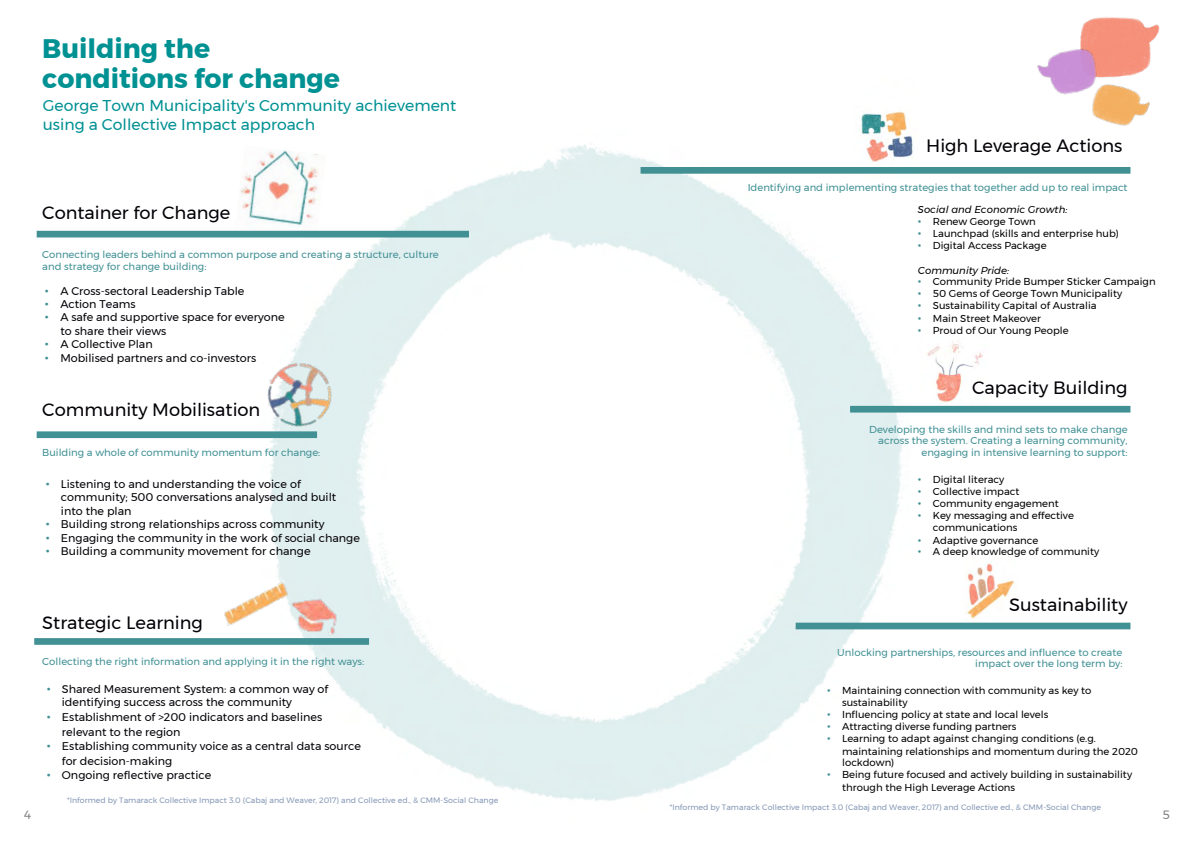
<style>
.page{position:relative;width:1191px;height:842px;background:#fff}
.page>*{position:absolute;margin:0;border:0;box-sizing:border-box;transform-origin:0 0}
.t1{font:700 26.8px/29.2px "Montserrat";color:#009193}
.t2{font:17.9px "Montserrat";color:#030106}
.t3{font:15.6px/19px "Montserrat";color:#009193}
.t4{font:12px "Montserrat";color:#808285}
.t5{font:11.2px/13.4px "Montserrat";color:#030106}
.t6{font:10px/12.3px "Montserrat";color:#000}
.t7{font:10px/11.6px "Montserrat";color:#409094;text-align:right}
.t8{font:italic 10px "Montserrat";color:#000}
.t9{font:7.8px "Montserrat";color:#8598b6}
.s1{font-family:"Arial";color:#409094}
</style>
<div class="page">
<img style="left:36px;top:144px;width:559px;height:656px">
<img style="left:209px;top:581px;width:88px;height:48px">
<img style="left:235px;top:145px;width:91px;height:84px">
<img style="left:235px;top:229px;width:81px;height:10px">
<img style="left:316px;top:155px;width:10px;height:84px">
<div style="left:37px;top:231px;width:432px;height:6px;background:#409094"></div>
<div style="left:37px;top:431px;width:280px;height:7px;background:#409094"></div>
<div style="left:34px;top:638px;width:335px;height:7px;background:#409094"></div>
<img style="left:253px;top:347px;width:99px;height:71px">
<img style="left:253px;top:418px;width:75px;height:26px">
<div style="left:328px;top:373px;width:24px;height:71px;background:#e0efef"></div>
<img style="left:280px;top:592px;width:70px;height:54px">
<svg style="left:595px;top:147px;width:536px;height:654px"></svg>
<img style="left:853px;top:111px;width:64px;height:68px">
<img style="left:964px;top:552px;width:52px;height:70px">
<img style="left:919px;top:337px;width:69px;height:69px">
<img style="left:1080px;top:17px;width:80px;height:51px">
<img style="left:1038px;top:41px;width:68px;height:54px">
<img style="left:1038px;top:41px;width:58px;height:12px">
<img style="left:1093px;top:92px;width:57px;height:34px">
<img style="left:1093px;top:68px;width:54px;height:24px">
<img style="left:1076px;top:68px;width:17px;height:46px">
<div style="left:640px;top:167px;width:490px;height:7px;background:#409094"></div>
<div style="left:850px;top:406px;width:280px;height:7px;background:#409094"></div>
<div style="left:795px;top:623px;width:335px;height:6px;background:#409094"></div>
<h1 class="t1" style="left:42px;top:34px;width:299px">Building the conditions for change</h1>
<h3 class="t3" style="left:43px;top:96px;width:415px">George Town Municipality's Community achievement using a Collective Impact approach</h3>
<h2 class="t2" style="left:42px;top:199px;width:190px">Container for Change</h2>
<p class="t7" style="left:42px;top:249px;width:398px;line-height:11.2px;text-align:left">Connecting leaders behind a common purpose and creating a structure, culture and strategy for change building:</p>
<p class="t5" style="left:45px;top:284px;width:201px"><span class="s1">•</span> A Cross-sectoral Leadership Table</p>
<p class="t5" style="left:45px;top:297px;width:92px"><span class="s1">•</span> Action Teams</p>
<p class="t5" style="left:60px;top:311px;width:226px;text-indent:-16px"><span class="s1">•</span> A safe and supportive space for everyone to share their views</p>
<p class="t5" style="left:45px;top:337px;width:109px"><span class="s1">•</span> A Collective Plan</p>
<p class="t5" style="left:45px;top:351px;width:213px"><span class="s1">•</span> Mobilised partners and co-investors</p>
<h2 class="t2" style="left:42px;top:396px;width:219px">Community Mobilisation</h2>
<p class="t7" style="left:42px;top:446px;width:279px">Building a whole of community momentum for change:</p>
<p class="t5" style="left:61px;top:477px;width:277px;text-indent:-15px"><span class="s1">•</span> Listening to and understanding the voice of community; 500 conversations analysed and built into the plan</p>
<p class="t5" style="left:46px;top:517px;width:280px"><span class="s1">•</span> Building strong relationships across community</p>
<p class="t5" style="left:46px;top:531px;width:315px"><span class="s1">•</span> Engaging the community in the work of social change</p>
<p class="t5" style="left:46px;top:544px;width:266px"><span class="s1">•</span> Building a community movement for change</p>
<h2 class="t2" style="left:42px;top:609px;width:162px">Strategic Learning</h2>
<p class="t7" style="left:42px;top:655px;width:323px">Collecting the right information and applying it in the right ways:</p>
<p class="t5" style="left:62px;top:682px;width:268px;text-indent:-15px"><span class="s1">•</span> Shared Measurement System: a common way of identifying success across the community</p>
<p class="t5" style="left:62px;top:709px;width:262px;line-height:14.7px;text-indent:-15px"><span class="s1">•</span> Establishment of &gt;200 indicators and baselines relevant to the region</p>
<p class="t5" style="left:62px;top:739px;width:301px;line-height:14.5px;text-indent:-15px"><span class="s1">•</span> Establishing community voice as a central data source for decision-making</p>
<p class="t5" style="left:47px;top:768px;width:166px"><span class="s1">•</span> Ongoing reflective practice</p>
<h2 class="t2" style="left:926px;top:132px;width:198px">High Leverage Actions</h2>
<p class="t7" style="left:747px;top:182px;width:381px">Identifying and implementing strategies that together add up to real impact</p>
<p class="t8" style="left:918px;top:202px;width:151px">Social and Economic Growth:</p>
<p class="t6" style="left:918px;top:215px;width:119px"><span class="s1">•</span> Renew George Town</p>
<p class="t6" style="left:918px;top:227px;width:203px"><span class="s1">•</span> Launchpad (skills and enterprise hub)</p>
<p class="t6" style="left:918px;top:239px;width:130px"><span class="s1">•</span> Digital Access Package</p>
<p class="t8" style="left:918px;top:263px;width:93px">Community Pride:</p>
<p class="t6" style="left:918px;top:275px;width:239px"><span class="s1">•</span> Community Pride Bumper Sticker Campaign</p>
<p class="t6" style="left:918px;top:287px;width:206px"><span class="s1">•</span> 50 Gems of George Town Municipality</p>
<p class="t6" style="left:918px;top:299px;width:180px"><span class="s1">•</span> Sustainability Capital of Australia</p>
<p class="t6" style="left:918px;top:312px;width:125px"><span class="s1">•</span> Main Street Makeover</p>
<p class="t6" style="left:918px;top:324px;width:152px"><span class="s1">•</span> Proud of Our Young People</p>
<h2 class="t2" style="left:972px;top:374px;width:157px">Capacity Building</h2>
<p class="t7" style="left:869px;top:423px;width:260px">Developing the skills and mind sets to make change across the system. Creating a learning community, engaging in intensive learning to support:</p>
<p class="t6" style="left:918px;top:474px;width:88px"><span class="s1">•</span> Digital literacy</p>
<p class="t6" style="left:918px;top:485px;width:103px"><span class="s1">•</span> Collective impact</p>
<p class="t6" style="left:918px;top:497px;width:142px"><span class="s1">•</span> Community engagement</p>
<p class="t6" style="left:933px;top:510px;width:143px;line-height:12px;text-indent:-15px"><span class="s1">•</span> Key messaging and effective communications</p>
<p class="t6" style="left:918px;top:534px;width:122px"><span class="s1">•</span> Adaptive governance</p>
<p class="t6" style="left:918px;top:545px;width:183px"><span class="s1">•</span> A deep knowledge of community</p>
<h2 class="t2" style="left:1009px;top:591px;width:120px">Sustainability</h2>
<p class="t7" style="left:837px;top:647px;width:287px;line-height:11px">Unlocking partnerships, resources and influence to create impact over the long term by:</p>
<p class="t6" style="left:842px;top:685px;width:251px;line-height:11.2px;text-indent:-15px"><span class="s1">•</span> Maintaining connection with community as key to sustainability</p>
<p class="t6" style="left:827px;top:708px;width:223px"><span class="s1">•</span> Influencing policy at state and local levels</p>
<p class="t6" style="left:827px;top:720px;width:191px"><span class="s1">•</span> Attracting diverse funding partners</p>
<p class="t6" style="left:842px;top:732px;width:297px;text-indent:-15px"><span class="s1">•</span> Learning to adapt against changing conditions (e.g. maintaining relationships and momentum during the 2020</p>
<p class="t6" style="left:842px;top:756px;width:54px">lockdown)</p>
<p class="t6" style="left:842px;top:768px;width:291px;text-indent:-15px"><span class="s1">•</span> Being future focused and actively building in sustainability through the High Leverage Actions</p>
<p class="t9" style="left:67px;top:794px;width:433px">*Informed by Tamarack Collective Impact 3.0 (Cabaj and Weaver, 2017) and Collective ed., &amp; CMM-Social Change</p>
<p class="t9" style="left:669px;top:801px;width:433px">*Informed by Tamarack Collective Impact 3.0 (Cabaj and Weaver, 2017) and Collective ed., &amp; CMM-Social Change</p>
<p class="t4" style="left:24px;top:806px;width:9px">4</p>
<p class="t4" style="left:1162px;top:806px;width:9px">5</p>
</div>
